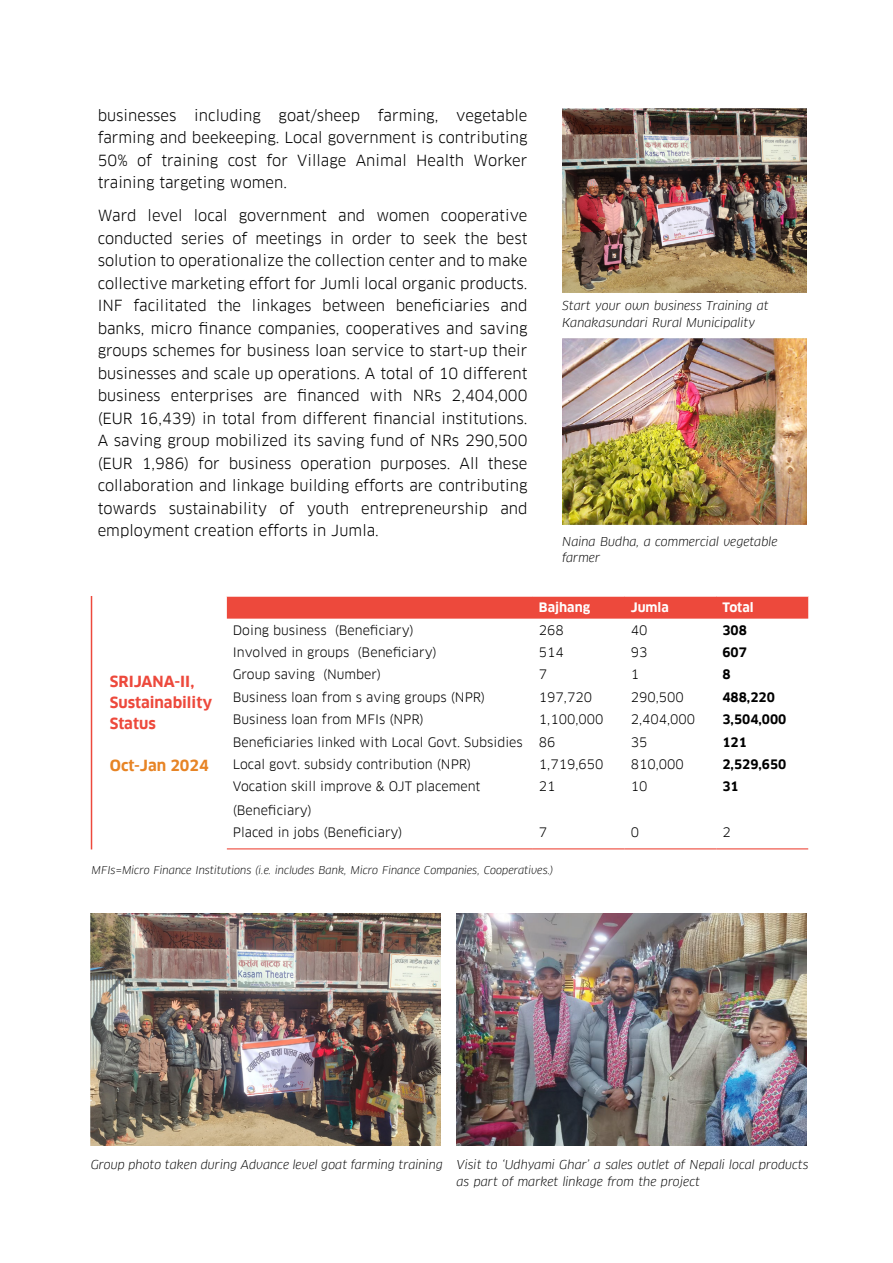
<style>
.page{position:relative;width:893px;height:1263px;background:#fff}
.page>*{position:absolute;margin:0;border:0;box-sizing:border-box;transform-origin:0 0}
.t1{font:15px/22.5px "Clan Pro";color:#000;text-align:justify}
.t2{font:700 15px/21px "Clan Pro";color:#ed493c}
.t3{font:700 15px "Clan Pro";color:#e78425}
.t4{font:12.75px/24px "Clan Pro";color:#000}
.t5{font:700 12.75px "Clan Pro";color:#000}
.t6{font:700 12.75px "Clan Pro";color:#fff}
.t7{font:italic 12px/16.5px "Clan Pro";color:#000}
.t8{font:italic 10.5px "Clan Pro";color:#000}
</style>
<div class="page">
<img style="left:562px;top:109px;width:244px;height:183px">
<img style="left:562px;top:338px;width:244px;height:186px">
<div style="left:227px;top:597px;width:581px;height:22px;background:#ed493c"></div>
<hr style="left:227px;top:848px;width:306px;height:1px;background:#ed493c">
<hr style="left:533px;top:848px;width:92px;height:1px;background:#ed493c">
<hr style="left:625px;top:848px;width:91px;height:1px;background:#ed493c">
<hr style="left:716px;top:848px;width:92px;height:1px;background:#ed493c">
<hr style="left:91px;top:596px;width:1px;height:253px;background:#ed493c">
<img style="left:456px;top:913px;width:350px;height:232px">
<img style="left:91px;top:913px;width:350px;height:232px">
<p class="t1" style="left:98px;top:104px;width:431px">businesses including goat/sheep farming, vegetable farming and beekeeping. Local government is contributing 50% of training cost for Village Animal Health Worker training targeting women.</p>
<p class="t1" style="left:98px;top:204px;width:431px">Ward level local government and women cooperative conducted series of meetings in order to seek the best solution to operationalize the collection center and to make collective marketing effort for Jumli local organic products.<br>INF facilitated the linkages between beneficiaries and banks, micro finance companies, cooperatives and saving groups schemes for business loan service to start-up their businesses and scale up operations. A total of 10 different business enterprises are financed with NRs 2,404,000 (EUR 16,439) in total from different financial institutions.<br>A saving group mobilized its saving fund of NRs 290,500 (EUR 1,986) for business operation purposes. All these collaboration and linkage building efforts are contributing towards sustainability of youth entrepreneurship and employment creation efforts in Jumla.</p>
<p class="t7" style="left:562px;top:297px;width:208px">Start your own business Training at<br>Kanakasundari Rural Municipality</p>
<p class="t7" style="left:562px;top:533px;width:217px">Naina Budha, a commercial vegetable farmer</p>
<p class="t6" style="left:539px;top:600px;width:53px">Bajhang</p>
<p class="t6" style="left:631px;top:600px;width:40px">Jumla</p>
<p class="t6" style="left:722px;top:600px;width:33px">Total</p>
<p class="t2" style="left:110px;top:671px;width:104px">SRIJANA-II,<br>Sustainability<br>Status</p>
<p class="t3" style="left:110px;top:756px;width:100px">Oct-Jan 2024</p>
<p class="t4" style="left:233px;top:618px;width:183px">Doing business (Beneficiary)</p>
<p class="t4" style="left:539px;top:618px;width:27px">268</p>
<p class="t4" style="left:631px;top:618px;width:18px">40</p>
<p class="t5" style="left:722px;top:622px;width:26px">308</p>
<p class="t4" style="left:233px;top:640px;width:205px">Involved in groups (Beneficiary)</p>
<p class="t4" style="left:539px;top:640px;width:27px">514</p>
<p class="t4" style="left:631px;top:640px;width:18px">93</p>
<p class="t5" style="left:722px;top:645px;width:26px">607</p>
<p class="t4" style="left:233px;top:663px;width:150px">Group saving (Number)</p>
<p class="t4" style="left:539px;top:663px;width:10px">7</p>
<p class="t4" style="left:631px;top:663px;width:10px">1</p>
<p class="t5" style="left:722px;top:667px;width:10px">8</p>
<p class="t4" style="left:233px;top:685px;width:254px">Business loan from s aving groups (NPR)</p>
<p class="t4" style="left:539px;top:685px;width:55px">197,720</p>
<p class="t4" style="left:631px;top:685px;width:55px">290,500</p>
<p class="t5" style="left:722px;top:690px;width:54px">488,220</p>
<p class="t4" style="left:233px;top:708px;width:192px">Business loan from MFIs (NPR)</p>
<p class="t4" style="left:539px;top:708px;width:66px">1,100,000</p>
<p class="t4" style="left:631px;top:708px;width:66px">2,404,000</p>
<p class="t5" style="left:722px;top:712px;width:65px">3,504,000</p>
<p class="t4" style="left:233px;top:730px;width:291px">Beneficiaries linked with Local Govt. Subsidies</p>
<p class="t4" style="left:539px;top:730px;width:18px">86</p>
<p class="t4" style="left:631px;top:730px;width:18px">35</p>
<p class="t5" style="left:722px;top:735px;width:26px">121</p>
<p class="t4" style="left:233px;top:752px;width:240px">Local govt. subsidy contribution (NPR)</p>
<p class="t4" style="left:539px;top:752px;width:66px">1,719,650</p>
<p class="t4" style="left:631px;top:752px;width:55px">810,000</p>
<p class="t5" style="left:722px;top:757px;width:65px">2,529,650</p>
<p class="t4" style="left:233px;top:774px;width:249px">Vocation skill improve &amp; OJT placement (Beneficiary)</p>
<p class="t4" style="left:539px;top:774px;width:18px">21</p>
<p class="t4" style="left:631px;top:774px;width:18px">10</p>
<p class="t5" style="left:722px;top:779px;width:18px">31</p>
<p class="t4" style="left:233px;top:820px;width:171px">Placed in jobs (Beneficiary)</p>
<p class="t4" style="left:539px;top:820px;width:10px">7</p>
<p class="t4" style="left:631px;top:820px;width:10px">0</p>
<p class="t4" style="left:722px;top:820px;width:10px">2</p>
<p class="t8" style="left:92px;top:864px;width:464px">MFIs=Micro Finance Institutions (i.e. includes Bank, Micro Finance Companies, Cooperatives.)</p>
<p class="t7" style="left:91px;top:1157px;width:354px">Group photo taken during Advance level goat farming training</p>
<p class="t7" style="left:456px;top:1157px;width:354px">Visit to ‘Udhyami Ghar’ a sales outlet of Nepali local products as part of market linkage from the project</p>
</div>
